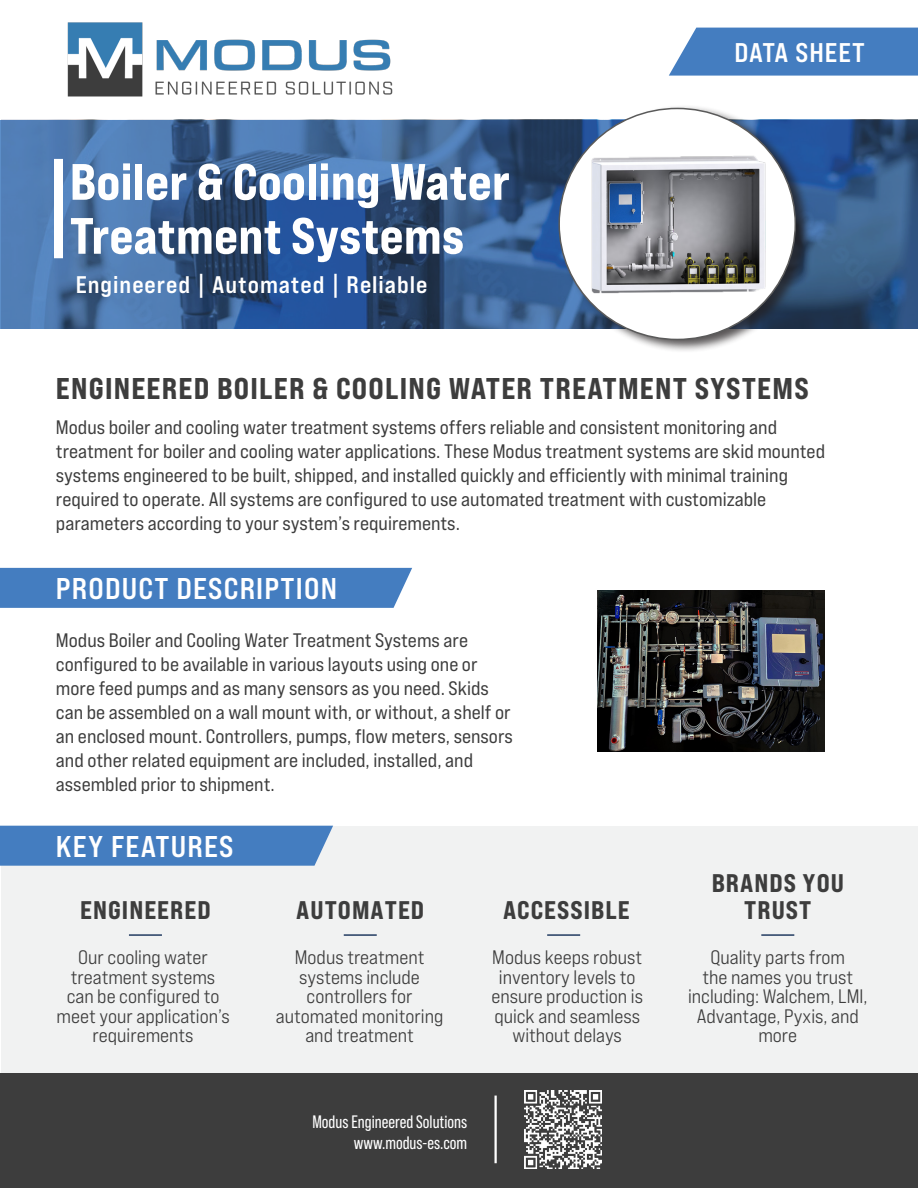
<style>
.page{position:relative;width:918px;height:1188px;background:#fff}
.page>*{position:absolute;margin:0;border:0;box-sizing:border-box;transform-origin:0 0}
.t1{font:51px "Bebas Neue Pro Exp Eb";color:#fff}
.t2{font:30px "Bebas Neue Pro Exp Eb";letter-spacing:.04em;color:#3d3d3d}
.t3{font:30px "Bebas Neue Pro Exp Bd";letter-spacing:.04em;color:#fff}
.t4{font:27px "Bebas Neue Pro Exp Bd";letter-spacing:.04em;color:#fff}
.t5{font:25.5px/27px "Bebas Neue Pro Exp Eb";letter-spacing:.04em;color:#3d3d3d;text-align:center}
.t6{font:24px "Bebas Neue Pro Exp Bd";letter-spacing:.04em;color:#fff}
.t7{font:19.5px/24px "Bebas Neue Pro Exp Rg";color:#3d3d3d}
.t8{font:19.5px/19.5px "Bebas Neue Pro Exp Md";color:#3d3d3d;text-align:center}
.t9{font:18px "Bebas Neue Pro";color:#fff}
</style>
<div class="page">
<div style="left:2px;top:826px;width:916px;height:270px;background:#f1f2f2"></div>
<svg style="left:669px;top:28px;width:249px;height:48px;background:#4f85c3"></svg>
<svg style="left:0;top:120px;width:918px;height:208px;background:#396092"></svg>
<div style="left:558px;top:104px;width:254px;height:249px;background:#231f20;opacity:.75"></div>
<div style="left:559px;top:108px;width:236px;height:231px;background:#fff;border-radius:50%"></div>
<img style="left:584px;top:148px;width:186px;height:152px">
<div style="left:54px;top:159px;width:9px;height:99px;background:#fff"></div>
<div style="left:0;top:568px;width:412px;height:40px;background:#447dc0"></div>
<div style="left:0;top:826px;width:333px;height:40px;background:#447dc0"></div>
<hr style="left:129px;top:934px;width:33px;height:2px;background:#223b61">
<hr style="left:344px;top:934px;width:33px;height:2px;background:#223b61">
<hr style="left:547px;top:934px;width:33px;height:2px;background:#223b61">
<hr style="left:761px;top:934px;width:33px;height:2px;background:#223b61">
<div style="left:0;top:1073px;width:918px;height:115px;background:#3d3d3d"></div>
<hr style="left:494px;top:1096px;width:3px;height:67px;background:#fff">
<img style="left:67px;top:22px;width:326px;height:75px">
<img style="left:524px;top:1091px;width:77px;height:77px">
<img style="left:598px;top:591px;width:226px;height:160px">
<p class="t1" style="left:70px;top:150px;width:442px">Boiler &amp; Cooling Water</p>
<p class="t1" style="left:70px;top:204px;width:396px">Treatment Systems</p>
<p class="t6" style="left:76px;top:269px;width:353px">Engineered | Automated | Reliable</p>
<p class="t4" style="left:734px;top:36px;width:132px">DATA SHEET</p>
<p class="t2" style="left:56px;top:370px;width:754px">ENGINEERED BOILER &amp; COOLING WATER TREATMENT SYSTEMS</p>
<p class="t7" style="left:56px;top:415px;width:771px">Modus boiler and cooling water treatment systems offers reliable and consistent monitoring and treatment for boiler and cooling water applications. These Modus treatment systems are skid mounted systems engineered to be built, shipped, and installed quickly and efficiently with minimal training required to operate. All systems are configured to use automated treatment with customizable parameters according to your system’s requirements.</p>
<p class="t3" style="left:56px;top:570px;width:283px">PRODUCT DESCRIPTION</p>
<p class="t7" style="left:56px;top:628px;width:458px">Modus Boiler and Cooling Water Treatment Systems are configured to be available in various layouts using one or more feed pumps and as many sensors as you need. Skids can be assembled on a wall mount with, or without, a shelf or an enclosed mount. Controllers, pumps, flow meters, sensors and other related equipment are included, installed, and assembled prior to shipment.</p>
<p class="t3" style="left:56px;top:828px;width:179px">KEY FEATURES</p>
<p class="t5" style="left:80px;top:896px;width:132px">ENGINEERED</p>
<p class="t8" style="left:56px;top:947px;width:175px">Our cooling water treatment systems can be configured to meet your application’s requirements</p>
<p class="t5" style="left:296px;top:896px;width:129px">AUTOMATED</p>
<p class="t8" style="left:276px;top:947px;width:169px">Modus treatment systems include controllers for automated monitoring and treatment</p>
<p class="t5" style="left:503px;top:896px;width:128px">ACCESSIBLE</p>
<p class="t8" style="left:491px;top:947px;width:153px">Modus keeps robust inventory levels to ensure production is quick and seamless without delays</p>
<p class="t9" style="left:312px;top:1111px;width:156px">Modus Engineered Solutions</p>
<p class="t9" style="left:354px;top:1133px;width:115px">www.modus-es.com</p>
<p class="t5" style="left:712px;top:869px;width:134px">BRANDS YOU<br>TRUST</p>
<p class="t8" style="left:688px;top:947px;width:181px">Quality parts from<br>the names you trust including: Walchem, LMI,<br>Advantage, Pyxis, and more</p>
</div>
